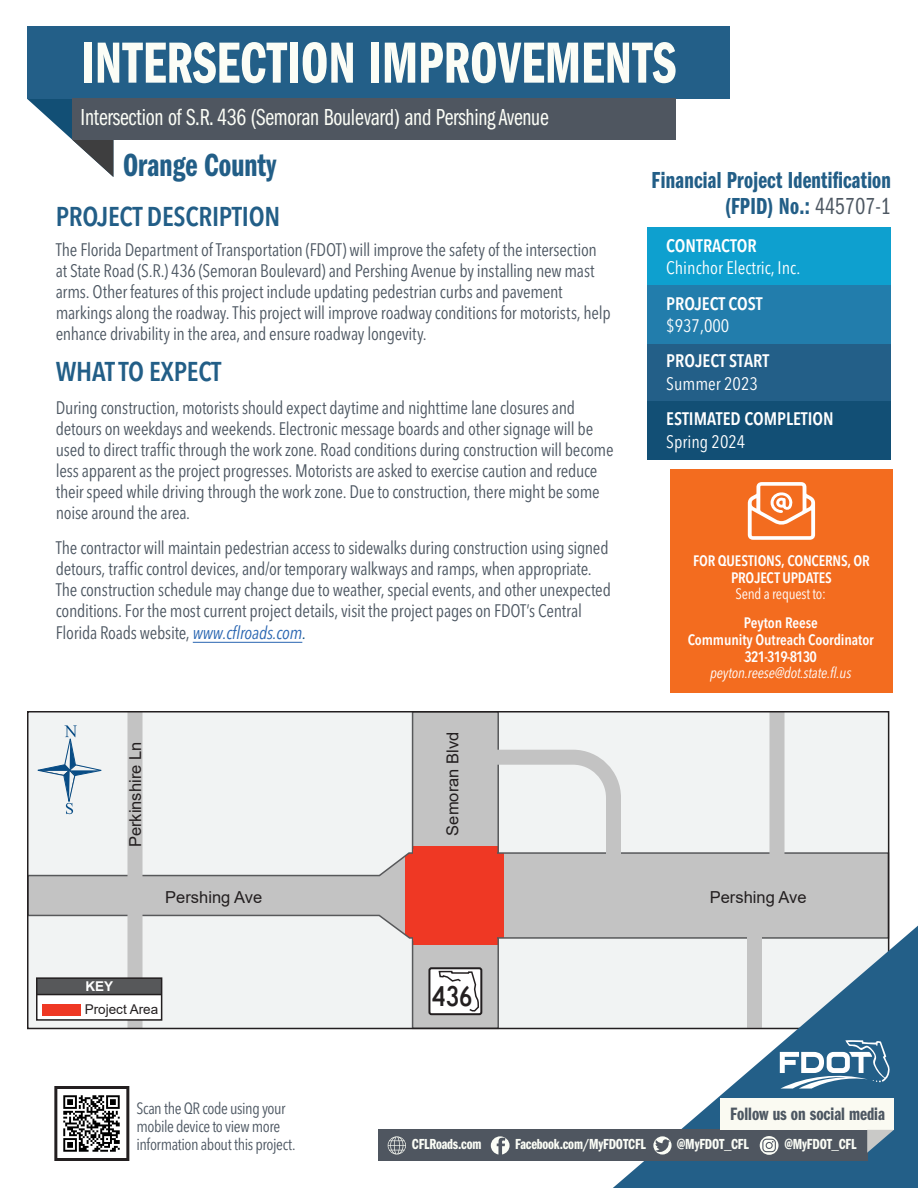
<style>
.page{position:relative;width:918px;height:1188px;background:#fff}
.page>*{position:absolute;margin:0;border:0;box-sizing:border-box;transform-origin:0 0}
.t1{font:60px "ITC Franklin Gothic Std Dm Cp";color:#fbfdf6;scale:.96 1}
.t2{font:33.15px "ITC Franklin Gothic Std Dm Cp";color:#225e87;scale:.96 1}
.t3{font:29.55px "Highway Gothic Narrow";color:#231f20}
.t4{font:600 condensed 27px "Avenir Next LT Pro";letter-spacing:-.01em;color:#225e87}
.t5{font:24px "ITC Franklin Gothic Std Bk Cp";letter-spacing:-.01em;color:#fbfdf6;scale:.96 1}
.t6{font:24px/25.5px "ITC Franklin Gothic Std Dm Cp";letter-spacing:.01em;color:#225e87;text-align:right;scale:.96 1}
.t7{font:18.6px "ITC Franklin Gothic Std Dm Cp";color:#4d5762}
.t8{font:condensed 18px/21px "Avenir Next LT Pro";letter-spacing:-.015em;color:#4d5762}
.t9{font:600 condensed 18px/22.2px "Avenir Next LT Pro";color:#fff}
.t10{font:condensed 18px "Avenir Next LT Pro";color:#fff}
.t11{font:16.5px "Arial";color:#231f20}
.t12{font:condensed 16.2px/17.7px "Avenir Next LT Pro";letter-spacing:-.025em;color:#4d5762}
.t13{font:15.15px "ITC Franklin Gothic Std Dm Cp";letter-spacing:-.01em;color:#fbfdf6}
.t14{font:600 condensed 15px/16.5px "Avenir Next LT Pro";letter-spacing:-.005em;color:#fff;text-align:center}
.t15{font:13.5px "Arial";color:#231f20}
.t16{font:700 13.5px "Arial";color:#fff}
.s1{font-style:italic;color:#2865b1}
.s2{font-style:italic;color:#084c85}
.s3{font-family:"ITC Franklin Gothic Std Bk Cp";color:#4d5762}
.s4{font-weight:400}
.s5{font-weight:400;font-style:italic}
</style>
<div class="page">
<div style="left:28px;top:712px;width:861px;height:317px;background:#f1f3f3"></div>
<div style="left:413px;top:712px;width:85px;height:316px;background:#c3c3c3"></div>
<div style="left:413px;top:846px;width:85px;height:98px;background:#ef3824"></div>
<div style="left:412px;top:711px;width:87px;height:318px;border:2px solid #57585a"></div>
<svg style="left:30px;top:852px;width:860px;height:87px"></svg>
<svg style="left:37px;top:725px;width:65px;height:89px"></svg>
<div style="left:429px;top:968px;width:52px;height:46px;background:#fff;border-radius:2px"></div>
<div style="left:428px;top:967px;width:54px;height:48px;border:2px solid #231f20;border-radius:2px"></div>
<svg style="left:438px;top:970px;width:42px;height:42px"></svg>
<div style="left:128px;top:712px;width:14px;height:316px;background:#c3c3c3"></div>
<div style="left:770px;top:712px;width:14px;height:146px;background:#c3c3c3"></div>
<svg style="left:405px;top:742px;width:223px;height:196px"></svg>
<div style="left:27px;top:711px;width:862px;height:318px;border:2px solid #231f20"></div>
<div style="left:37px;top:978px;width:125px;height:42px;background:#fff"></div>
<svg style="left:39px;top:980px;width:120px;height:15px;background:#525355"></svg>
<div style="left:36px;top:977px;width:126px;height:44px;border:2px solid #231f20"></div>
<div style="left:42px;top:1004px;width:38px;height:12px;background:#ef3824"></div>
<div style="left:413px;top:849px;width:84px;height:92px;background:#ef3824"></div>
<hr style="left:193px;top:642px;width:109px;height:1px;background:#2865b1">
<div style="left:647px;top:344px;width:244px;height:58px;background:#235f88"></div>
<div style="left:647px;top:227px;width:244px;height:59px;background:#0ea0cf"></div>
<div style="left:647px;top:286px;width:244px;height:58px;background:#227dac"></div>
<div style="left:647px;top:401px;width:244px;height:59px;background:#124f75"></div>
<svg style="left:613px;top:926px;width:305px;height:262px"></svg>
<svg style="left:780px;top:1040px;width:110px;height:49px"></svg>
<div style="left:378px;top:1130px;width:489px;height:31px;background:#4f5660"></div>
<svg style="left:491px;top:1136px;width:19px;height:19px"></svg>
<svg style="left:653px;top:1136px;width:19px;height:19px"></svg>
<svg style="left:388px;top:1136px;width:18px;height:18px"></svg>
<svg style="left:760px;top:1136px;width:19px;height:19px"></svg>
<div style="left:720px;top:1098px;width:174px;height:32px;background:#fafaf2"></div>
<svg style="left:867px;top:1130px;width:27px;height:23px"></svg>
<div style="left:670px;top:470px;width:222px;height:223px;background:#f36c1f"></div>
<svg style="left:748px;top:482px;width:67px;height:58px"></svg>
<img style="left:63px;top:1095px;width:57px;height:57px">
<div style="left:54px;top:1086px;width:75px;height:75px;border:3px solid #231f20"></div>
<svg style="left:27px;top:99px;width:86px;height:78px"></svg>
<div style="left:27px;top:26px;width:702px;height:73px;background:#235f88"></div>
<div style="left:72px;top:98px;width:604px;height:42px;background:#4f5660"></div>
<p class="t1" style="left:81px;top:30px;width:622px">INTERSECTION IMPROVEMENTS</p>
<p class="t5" style="left:81px;top:104px;width:489px">Intersection of S.R. 436 (Semoran Boulevard) and Pershing Avenue</p>
<p class="t2" style="left:123px;top:147px;width:161px">Orange County</p>
<p class="t4" style="left:56px;top:200px;width:226px">PROJECT DESCRIPTION</p>
<p class="t8" style="left:56px;top:239px;width:556px">The Florida Department of Transportation (FDOT) will improve the safety of the intersection at State Road (S.R.) 436 (Semoran Boulevard) and Pershing Avenue by installing new mast arms. Other features of this project include updating pedestrian curbs and pavement markings along the roadway. This project will improve roadway conditions for motorists, help enhance drivability in the area, and ensure roadway longevity.</p>
<p class="t4" style="left:56px;top:355px;width:167px">WHAT TO EXPECT</p>
<p class="t8" style="left:56px;top:397px;width:559px">During construction, motorists should expect daytime and nighttime lane closures and detours on weekdays and weekends. Electronic message boards and other signage will be used to direct traffic through the work zone. Road conditions during construction will become less apparent as the project progresses. Motorists are asked to exercise caution and reduce their speed while driving through the work zone. Due to construction, there might be some noise around the area.</p>
<p class="t8" style="left:56px;top:537px;width:557px;line-height:21.5px">The contractor will maintain pedestrian access to sidewalks during construction using signed detours, traffic control devices, and/or temporary walkways and ramps, when appropriate.<br>The construction schedule may change due to weather, special events, and other unexpected conditions. For the most current project details, visit the project pages on FDOT’s Central Florida Roads website, <span class="s1">www.cflroads.com</span><span class="s2">.</span></p>
<p class="t11" style="left:124px;top:847px;width:107px;rotate:-90deg">Perkinshire Ln</p>
<p class="t11" style="left:165px;top:886px;width:98px">Pershing Ave</p>
<p class="t16" style="left:86px;top:976px;width:29px">KEY</p>
<p class="t15" style="left:85px;top:1000px;width:75px">Project Area</p>
<p class="t11" style="left:441px;top:836px;width:105px;rotate:-90deg">Semoran Blvd</p>
<p class="t3" style="left:431px;top:980px;width:43px">436</p>
<p class="t6" style="left:652px;top:168px;width:251px">Financial Project Identification (FPID) No.: <span class="s3">445707-1</span></p>
<p class="t9" style="left:666px;top:235px;width:92px">CONTRACTOR</p>
<p class="t10" style="left:666px;top:257px;width:135px">Chinchor Electric, Inc.</p>
<p class="t9" style="left:666px;top:292px;width:98px">PROJECT COST</p>
<p class="t10" style="left:666px;top:315px;width:65px">$937,000</p>
<p class="t9" style="left:666px;top:350px;width:105px">PROJECT START<br><span class="s4">Summer 2023</span></p>
<p class="t9" style="left:666px;top:408px;width:169px">ESTIMATED COMPLETION</p>
<p class="t10" style="left:666px;top:431px;width:81px">Spring 2024</p>
<p class="t14" style="left:693px;top:552px;width:178px;line-height:17px">FOR QUESTIONS, CONCERNS, OR<br>PROJECT UPDATES<br><span class="s4">Send a request to:</span></p>
<p class="t14" style="left:688px;top:615px;width:188px">Peyton Reese<br>Community Outreach Coordinator<br>321-319-8130 <span class="s5">peyton.reese@dot.state.fl.us</span></p>
<p class="t11" style="left:710px;top:886px;width:98px">Pershing Ave</p>
<p class="t12" style="left:136px;top:1100px;width:161px">Scan the QR code using your mobile device to view more information about this project.</p>
<p class="t7" style="left:730px;top:1103px;width:156px">Follow us on social media</p>
<p class="t13" style="left:412px;top:1136px;width:71px">CFLRoads.com</p>
<p class="t13" style="left:515px;top:1136px;width:132px">Facebook.com/MyFDOTCFL</p>
<p class="t13" style="left:677px;top:1136px;width:74px">@MyFDOT_CFL</p>
<p class="t13" style="left:784px;top:1136px;width:74px">@MyFDOT_CFL</p>
</div>
